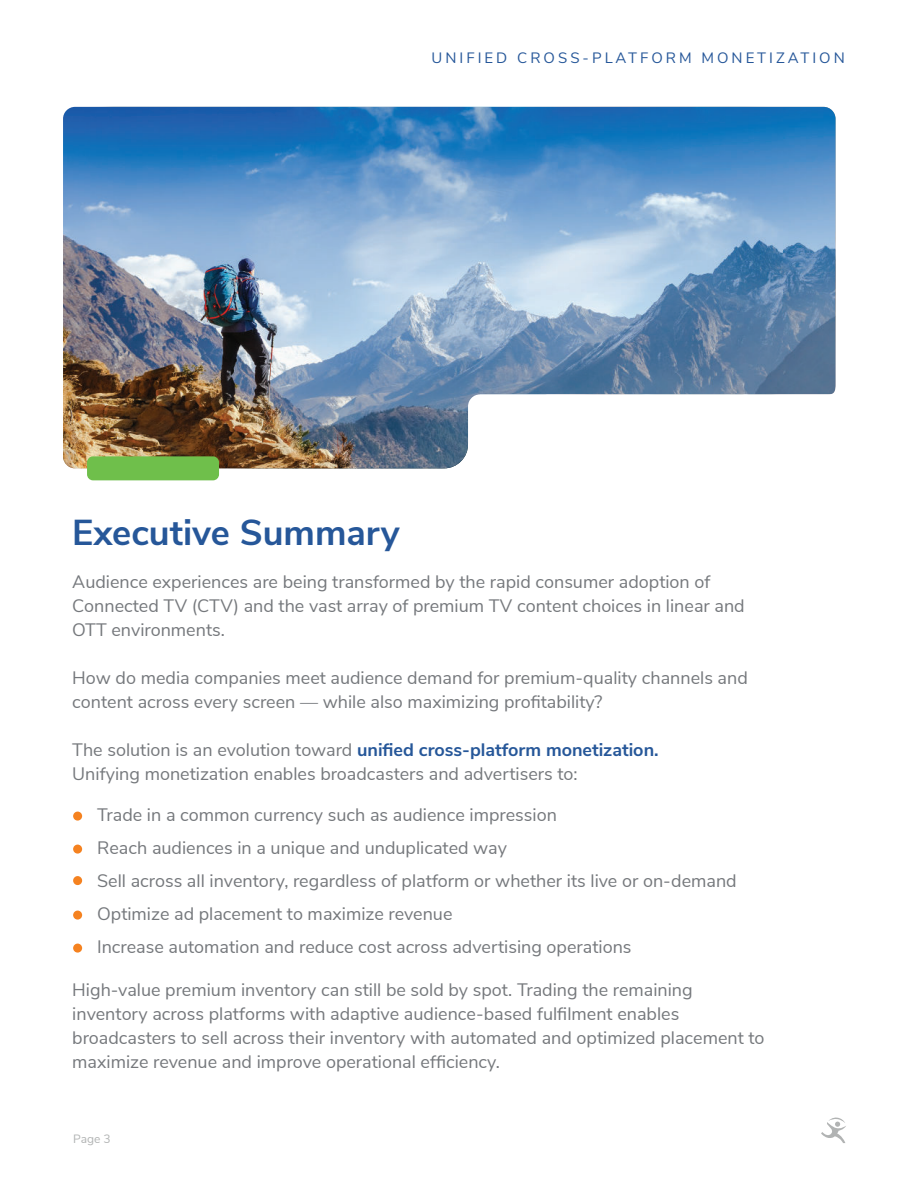
<style>
.page{position:relative;width:918px;height:1188px;background:#fff}
.page>*{position:absolute;margin:0;border:0;box-sizing:border-box;transform-origin:0 0}
.t1{font:700 36px "Nunito Sans";color:#265799}
.t2{font:18px/24px "Nunito Sans";color:#75787c}
.t3{font:15px "Nunito Sans";letter-spacing:.2em;color:#265799}
.t4{font:12px "Nunito Sans";color:#b1b3b3}
.s1{font-weight:700;color:#265799}
</style>
<div class="page">
<svg style="left:821px;top:1117px;width:25px;height:26px"></svg>
<div style="left:73px;top:812px;width:9px;height:9px;background:#f58220;border-radius:50%"></div>
<div style="left:73px;top:845px;width:9px;height:9px;background:#f58220;border-radius:50%"></div>
<div style="left:73px;top:876px;width:9px;height:9px;background:#f58220;border-radius:50%"></div>
<div style="left:73px;top:911px;width:9px;height:9px;background:#f58220;border-radius:50%"></div>
<div style="left:73px;top:944px;width:9px;height:9px;background:#f58220;border-radius:50%"></div>
<img style="left:63px;top:107px;width:773px;height:361px">
<svg style="left:468px;top:394px;width:368px;height:74px"></svg>
<div style="left:87px;top:456px;width:132px;height:24px;background:#6fbf4b;border-radius:6px"></div>
<p class="t3" style="left:432px;top:47px;width:415px">UNIFIED CROSS-PLATFORM MONETIZATION</p>
<h1 class="t1" style="left:72px;top:506px;width:329px">Executive Summary</h1>
<p class="t2" style="left:72px;top:568px;width:674px">Audience experiences are being transformed by the rapid consumer adoption of<br>Connected TV (CTV) and the vast array of premium TV content choices in linear and<br>OTT environments.</p>
<p class="t2" style="left:72px;top:664px;width:677px">How do media companies meet audience demand for premium-quality channels and content across every screen — while also maximizing profitability?</p>
<p class="t2" style="left:72px;top:736px;width:588px">The solution is an evolution toward <span class="s1">unified cross-platform monetization.<br></span>Unifying monetization enables broadcasters and advertisers to:</p>
<p class="t2" style="left:97px;top:800px;width:641px;line-height:33px">Trade in a common currency such as audience impression<br>Reach audiences in a unique and unduplicated way<br>Sell across all inventory, regardless of platform or whether its live or on-demand Optimize ad placement to maximize revenue<br>Increase automation and reduce cost across advertising operations</p>
<p class="t2" style="left:72px;top:976px;width:694px">High-value premium inventory can still be sold by spot. Trading the remaining inventory across platforms with adaptive audience-based fulfilment enables broadcasters to sell across their inventory with automated and optimized placement to maximize revenue and improve operational efficiency.</p>
<p class="t4" style="left:73px;top:1130px;width:39px">Page 3</p>
</div>
